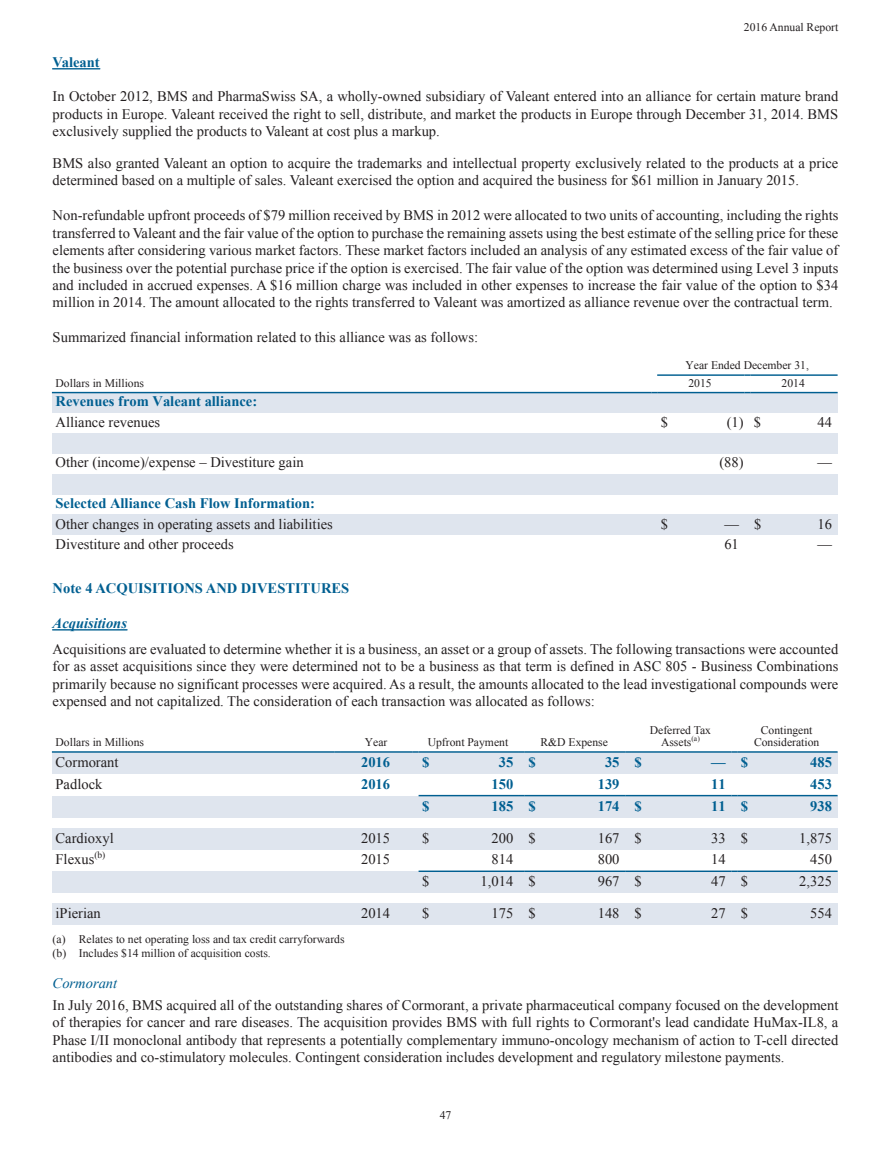
<style>
.page{position:relative;width:891px;height:1161px;background:#fff}
.page>*{position:absolute;margin:0;border:0;box-sizing:border-box;transform-origin:0 0}
.t1{font:14.55px/17.4px "Times New Roman";color:#231f20;text-align:justify}
.t2{font:700 14.55px "Times New Roman";color:#005f91}
.t3{font:italic 700 14.55px "Times New Roman";color:#005f91}
.t4{font:italic 14.55px "Times New Roman";color:#005f91}
.t5{font:11.7px/11.7px "Times New Roman";color:#231f20}
.t6{font:9.45px "Times New Roman";color:#231f20}
.t7{font:7.5px "Times New Roman";color:#231f20}
</style>
<div class="page">
<hr style="left:53px;top:68px;width:47px;height:1px;background:#005f91">
<div style="left:52px;top:393px;width:786px;height:20px;background:#dfe5ee"></div>
<div style="left:52px;top:433px;width:786px;height:21px;background:#dfe5ee"></div>
<div style="left:52px;top:474px;width:786px;height:20px;background:#dfe5ee"></div>
<div style="left:52px;top:515px;width:786px;height:20px;background:#dfe5ee"></div>
<hr style="left:657px;top:374px;width:88px;height:2px;background:#005f91">
<hr style="left:750px;top:374px;width:88px;height:2px;background:#005f91">
<hr style="left:52px;top:392px;width:599px;height:1px;background:#005f91">
<hr style="left:657px;top:392px;width:88px;height:1px;background:#005f91">
<hr style="left:750px;top:392px;width:88px;height:1px;background:#005f91">
<hr style="left:53px;top:629px;width:74px;height:2px;background:#005f91">
<div style="left:52px;top:752px;width:786px;height:22px;background:#dfe5ee"></div>
<div style="left:52px;top:796px;width:786px;height:21px;background:#dfe5ee"></div>
<div style="left:52px;top:828px;width:786px;height:21px;background:#dfe5ee"></div>
<div style="left:52px;top:871px;width:786px;height:22px;background:#dfe5ee"></div>
<div style="left:52px;top:903px;width:786px;height:22px;background:#dfe5ee"></div>
<hr style="left:52px;top:751px;width:282px;height:2px;background:#005f91">
<svg style="left:334px;top:751px;width:6px;height:2px"></svg>
<hr style="left:340px;top:751px;width:73px;height:2px;background:#005f91">
<svg style="left:413px;top:751px;width:6px;height:2px"></svg>
<hr style="left:419px;top:751px;width:100px;height:2px;background:#005f91">
<svg style="left:519px;top:751px;width:6px;height:2px"></svg>
<hr style="left:525px;top:751px;width:100px;height:2px;background:#005f91">
<svg style="left:625px;top:751px;width:6px;height:2px"></svg>
<hr style="left:631px;top:751px;width:100px;height:2px;background:#005f91">
<svg style="left:731px;top:751px;width:6px;height:2px"></svg>
<hr style="left:737px;top:751px;width:101px;height:2px;background:#005f91">
<hr style="left:419px;top:795px;width:100px;height:1px;background:#005f91">
<hr style="left:525px;top:795px;width:100px;height:1px;background:#005f91">
<hr style="left:631px;top:795px;width:100px;height:1px;background:#005f91">
<hr style="left:737px;top:795px;width:101px;height:1px;background:#005f91">
<hr style="left:419px;top:871px;width:100px;height:1px;background:#005f91">
<hr style="left:525px;top:871px;width:100px;height:1px;background:#005f91">
<hr style="left:631px;top:871px;width:100px;height:1px;background:#005f91">
<hr style="left:737px;top:871px;width:101px;height:1px;background:#005f91">
<p class="t5" style="left:744px;top:21px;width:96px">2016 Annual Report</p>
<p class="t2" style="left:53px;top:54px;width:49px">Valeant</p>
<p class="t1" style="left:53px;top:88px;width:787px">In October 2012, BMS and PharmaSwiss SA, a wholly-owned subsidiary of Valeant entered into an alliance for certain mature brand products in Europe. Valeant received the right to sell, distribute, and market the products in Europe through December 31, 2014. BMS exclusively supplied the products to Valeant at cost plus a markup.</p>
<p class="t1" style="left:53px;top:154px;width:787px">BMS also granted Valeant an option to acquire the trademarks and intellectual property exclusively related to the products at a price determined based on a multiple of sales. Valeant exercised the option and acquired the business for $61 million in January 2015.</p>
<p class="t1" style="left:53px;top:207px;width:787px">Non-refundable upfront proceeds of $79 million received by BMS in 2012 were allocated to two units of accounting, including the rights transferred to Valeant and the fair value of the option to purchase the remaining assets using the best estimate of the selling price for these elements after considering various market factors. These market factors included an analysis of any estimated excess of the fair value of the business over the potential purchase price if the option is exercised. The fair value of the option was determined using Level 3 inputs and included in accrued expenses. A $16 million charge was included in other expenses to increase the fair value of the option to $34 million in 2014. The amount allocated to the rights transferred to Valeant was amortized as alliance revenue over the contractual term.</p>
<p class="t1" style="left:53px;top:329px;width:427px">Summarized financial information related to this alliance was as follows:</p>
<p class="t5" style="left:686px;top:360px;width:125px">Year Ended December 31,</p>
<p class="t5" style="left:56px;top:377px;width:90px">Dollars in Millions</p>
<p class="t5" style="left:688px;top:377px;width:25px">2015</p>
<p class="t5" style="left:782px;top:377px;width:25px">2014</p>
<p class="t2" style="left:56px;top:393px;width:203px">Revenues from Valeant alliance:</p>
<p class="t1" style="left:56px;top:413px;width:106px">Alliance revenues</p>
<p class="t1" style="left:661px;top:413px;width:9px">$</p>
<p class="t1" style="left:727px;top:413px;width:36px">(1) $</p>
<p class="t1" style="left:817px;top:413px;width:16px">44</p>
<p class="t1" style="left:56px;top:454px;width:250px">Other (income)/expense – Divestiture gain</p>
<p class="t1" style="left:719px;top:454px;width:26px">(88)</p>
<p class="t1" style="left:817px;top:454px;width:16px">—</p>
<p class="t2" style="left:56px;top:495px;width:261px">Selected Alliance Cash Flow Information:</p>
<p class="t1" style="left:56px;top:515px;width:279px">Other changes in operating assets and liabilities</p>
<p class="t1" style="left:661px;top:515px;width:9px">$</p>
<p class="t1" style="left:724px;top:515px;width:38px">— $</p>
<p class="t1" style="left:818px;top:515px;width:16px">16</p>
<p class="t1" style="left:56px;top:535px;width:180px">Divestiture and other proceeds</p>
<p class="t1" style="left:724px;top:535px;width:16px">61</p>
<p class="t1" style="left:817px;top:535px;width:16px">—</p>
<p class="t2" style="left:53px;top:580px;width:298px">Note 4 ACQUISITIONS AND DIVESTITURES</p>
<p class="t3" style="left:53px;top:615px;width:76px">Acquisitions</p>
<p class="t1" style="left:53px;top:640px;width:787px">Acquisitions are evaluated to determine whether it is a business, an asset or a group of assets. The following transactions were accounted for as asset acquisitions since they were determined not to be a business as that term is defined in ASC 805 - Business Combinations primarily because no significant processes were acquired. As a result, the amounts allocated to the lead investigational compounds were expensed and not capitalized. The consideration of each transaction was allocated as follows:</p>
<p class="t5" style="left:56px;top:736px;width:90px">Dollars in Millions</p>
<p class="t5" style="left:365px;top:736px;width:24px">Year</p>
<p class="t5" style="left:428px;top:736px;width:82px">Upfront Payment</p>
<p class="t5" style="left:540px;top:736px;width:69px">R&amp;D Expense</p>
<p class="t5" style="left:661px;top:724px;width:52px;text-indent:-11px">Deferred Tax<br>Assets</p>
<p class="t7" style="left:691px;top:734px;width:10px">(a)</p>
<p class="t5" style="left:754px;top:724px;width:67px;text-align:center">Contingent<br>Consideration</p>
<p class="t1" style="left:56px;top:753px;width:65px">Cormorant</p>
<p class="t2" style="left:361px;top:754px;width:31px">2016</p>
<p class="t2" style="left:422px;top:754px;width:9px">$</p>
<p class="t2" style="left:499px;top:754px;width:38px">35 $</p>
<p class="t2" style="left:605px;top:754px;width:38px">35 $</p>
<p class="t2" style="left:711px;top:754px;width:38px">— $</p>
<p class="t2" style="left:810px;top:754px;width:23px">485</p>
<p class="t1" style="left:56px;top:775px;width:48px">Padlock</p>
<p class="t2" style="left:361px;top:776px;width:31px">2016</p>
<p class="t2" style="left:492px;top:776px;width:23px">150</p>
<p class="t2" style="left:598px;top:776px;width:23px">139</p>
<p class="t2" style="left:711px;top:776px;width:16px">11</p>
<p class="t2" style="left:810px;top:776px;width:23px">453</p>
<p class="t2" style="left:422px;top:798px;width:9px">$</p>
<p class="t2" style="left:492px;top:798px;width:46px">185 $</p>
<p class="t2" style="left:598px;top:798px;width:46px">174 $</p>
<p class="t2" style="left:711px;top:798px;width:38px">11 $</p>
<p class="t2" style="left:810px;top:798px;width:23px">938</p>
<p class="t1" style="left:56px;top:829px;width:60px">Cardioxyl</p>
<p class="t1" style="left:361px;top:829px;width:31px">2015</p>
<p class="t1" style="left:422px;top:829px;width:9px">$</p>
<p class="t1" style="left:492px;top:829px;width:46px">200 $</p>
<p class="t1" style="left:598px;top:829px;width:46px">167 $</p>
<p class="t1" style="left:711px;top:829px;width:38px">33 $</p>
<p class="t1" style="left:799px;top:829px;width:34px">1,875</p>
<p class="t1" style="left:56px;top:851px;width:40px">Flexus</p>
<p class="t6" style="left:94px;top:849px;width:13px">(b)</p>
<p class="t1" style="left:361px;top:851px;width:31px">2015</p>
<p class="t1" style="left:492px;top:851px;width:23px">814</p>
<p class="t1" style="left:598px;top:851px;width:23px">800</p>
<p class="t1" style="left:711px;top:851px;width:16px">14</p>
<p class="t1" style="left:810px;top:851px;width:23px">450</p>
<p class="t1" style="left:422px;top:873px;width:9px">$</p>
<p class="t1" style="left:481px;top:873px;width:57px">1,014 $</p>
<p class="t1" style="left:598px;top:873px;width:46px">967 $</p>
<p class="t1" style="left:711px;top:873px;width:38px">47 $</p>
<p class="t1" style="left:799px;top:873px;width:34px">2,325</p>
<p class="t1" style="left:56px;top:905px;width:47px">iPierian</p>
<p class="t1" style="left:361px;top:905px;width:31px">2014</p>
<p class="t1" style="left:422px;top:905px;width:9px">$</p>
<p class="t1" style="left:492px;top:905px;width:46px">175 $</p>
<p class="t1" style="left:598px;top:905px;width:46px">148 $</p>
<p class="t1" style="left:711px;top:905px;width:38px">27 $</p>
<p class="t1" style="left:810px;top:905px;width:23px">554</p>
<p class="t5" style="left:53px;top:932px;width:293px;line-height:14px">(a) Relates to net operating loss and tax credit carryforwards (b) Includes $14 million of acquisition costs.</p>
<p class="t4" style="left:53px;top:975px;width:66px">Cormorant</p>
<p class="t1" style="left:53px;top:996px;width:787px">In July 2016, BMS acquired all of the outstanding shares of Cormorant, a private pharmaceutical company focused on the development of therapies for cancer and rare diseases. The acquisition provides BMS with full rights to Cormorant's lead candidate HuMax-IL8, a Phase I/II monoclonal antibody that represents a potentially complementary immuno-oncology mechanism of action to T-cell directed antibodies and co-stimulatory molecules. Contingent consideration includes development and regulatory milestone payments.</p>
<p class="t5" style="left:440px;top:1109px;width:13px">47</p>
</div>
